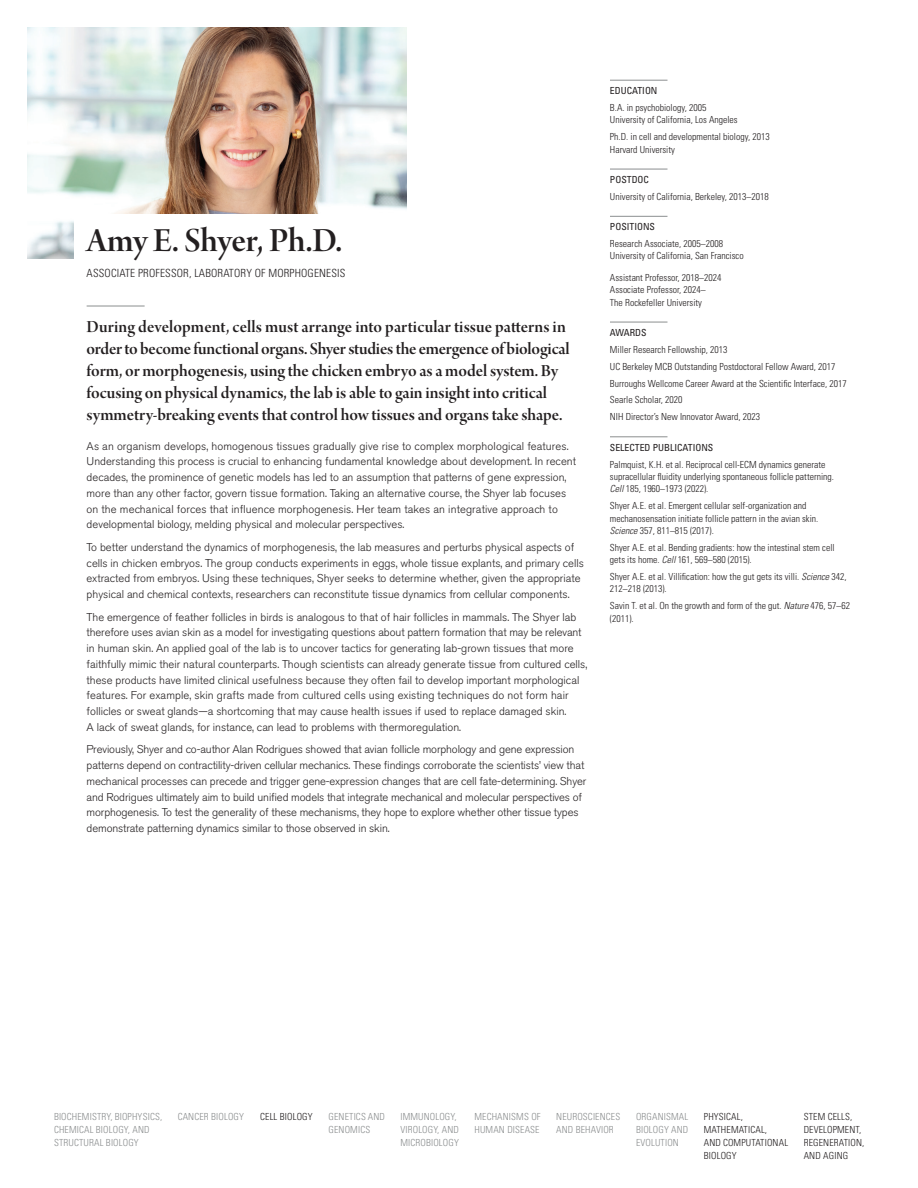
<style>
.page{position:relative;width:918px;height:1188px;background:#fff}
.page>*{position:absolute;margin:0;border:0;box-sizing:border-box;transform-origin:0 0}
.t1{font:36px "Arno Pro Smbd Display";letter-spacing:-.005em;color:#231f20}
.t2{font:18px/22px "Arno Pro Smbd Display";letter-spacing:-.005em;color:#231f20}
.t3{font:300 11.25px/15.8px "Akzidenz Grotesk BE";color:#231f20}
.t4{font:300 condensed 11.25px "Univers LT Std";letter-spacing:.015em;color:#231f20}
.t5{font:300 condensed 9.75px/12.3px "Univers LT Std";color:#231f20}
.t6{font:300 condensed 9.75px/12.8px "Univers LT Std";letter-spacing:.015em;color:#8b8e8f}
.t7{font:condensed 9.75px "Univers LT Std";color:#231f20}
.s1{font-style:italic}
</style>
<div class="page">
<img style="left:27px;top:27px;width:379px;height:231px">
<hr style="left:87px;top:306px;width:58px;height:1px;background:#8b8e8f">
<hr style="left:610px;top:80px;width:57px;height:1px;background:#8b8e8f">
<hr style="left:610px;top:169px;width:57px;height:1px;background:#8b8e8f">
<hr style="left:610px;top:216px;width:57px;height:1px;background:#8b8e8f">
<hr style="left:610px;top:322px;width:57px;height:1px;background:#8b8e8f">
<hr style="left:610px;top:436px;width:57px;height:1px;background:#8b8e8f">
<div style="left:75px;top:214px;width:448px;height:55px;background:#fff"></div>
<h1 class="t1" style="left:87px;top:221px;width:257px">Amy E. Shyer, Ph.D.</h1>
<p class="t4" style="left:87px;top:267px;width:260px">ASSOCIATE PROFESSOR, LABORATORY OF MORPHOGENESIS</p>
<p class="t2" style="left:87px;top:317px;width:484px">During development, cells must arrange into particular tissue patterns in order to become functional organs. Shyer studies the emergence of biological form, or morphogenesis, using the chicken embryo as a model system. By focusing on physical dynamics, the lab is able to gain insight into critical symmetry-breaking events that control how tissues and organs take shape.</p>
<p class="t3" style="left:87px;top:438px;width:491px">As an organism develops, homogenous tissues gradually give rise to complex morphological features.<br>Understanding this process is crucial to enhancing fundamental knowledge about development. In recent decades, the prominence of genetic models has led to an assumption that patterns of gene expression, more than any other factor, govern tissue formation. Taking an alternative course, the Shyer lab focuses on the mechanical forces that influence morphogenesis. Her team takes an integrative approach to developmental biology, melding physical and molecular perspectives.</p>
<p class="t3" style="left:87px;top:539px;width:499px">To better understand the dynamics of morphogenesis, the lab measures and perturbs physical aspects of cells in chicken embryos. The group conducts experiments in eggs, whole tissue explants, and primary cells extracted from embryos. Using these techniques, Shyer seeks to determine whether, given the appropriate physical and chemical contexts, researchers can reconstitute tissue dynamics from cellular components.</p>
<p class="t3" style="left:87px;top:609px;width:502px">The emergence of feather follicles in birds is analogous to that of hair follicles in mammals. The Shyer lab therefore uses avian skin as a model for investigating questions about pattern formation that may be relevant in human skin. An applied goal of the lab is to uncover tactics for generating lab-grown tissues that more faithfully mimic their natural counterparts. Though scientists can already generate tissue from cultured cells, these products have limited clinical usefulness because they often fail to develop important morphological features. For example, skin grafts made from cultured cells using existing techniques do not form hair follicles or sweat glands—a shortcoming that may cause health issues if used to replace damaged skin.<br>A lack of sweat glands, for instance, can lead to problems with thermoregulation.</p>
<p class="t3" style="left:87px;top:742px;width:501px">Previously, Shyer and co-author Alan Rodrigues showed that avian follicle morphology and gene expression patterns depend on contractility-driven cellular mechanics. These findings corroborate the scientists’ view that mechanical processes can precede and trigger gene-expression changes that are cell fate-determining. Shyer and Rodrigues ultimately aim to build unified models that integrate mechanical and molecular perspectives of morphogenesis. To test the generality of these mechanisms, they hope to explore whether other tissue types demonstrate patterning dynamics similar to those observed in skin.</p>
<p class="t7" style="left:610px;top:84px;width:49px">EDUCATION</p>
<p class="t5" style="left:610px;top:101px;width:129px">B.A. in psychobiology, 2005<br>University of California, Los Angeles</p>
<p class="t5" style="left:610px;top:131px;width:161px">Ph.D. in cell and developmental biology, 2013<br>Harvard University</p>
<p class="t7" style="left:610px;top:173px;width:41px">POSTDOC</p>
<p class="t5" style="left:610px;top:190px;width:160px">University of California, Berkeley, 2013–2018</p>
<p class="t7" style="left:610px;top:221px;width:46px">POSITIONS</p>
<p class="t5" style="left:610px;top:237px;width:135px">Research Associate, 2005–2008<br>University of California, San Francisco</p>
<p class="t5" style="left:610px;top:271px;width:113px">Assistant Professor, 2018–2024<br>Associate Professor, 2024–<br>The Rockefeller University</p>
<p class="t7" style="left:610px;top:326px;width:38px">AWARDS</p>
<p class="t5" style="left:610px;top:341px;width:238px;line-height:17px">Miller Research Fellowship, 2013<br>UC Berkeley MCB Outstanding Postdoctoral Fellow Award, 2017<br>Burroughs Wellcome Career Award at the Scientific Interface, 2017<br>Searle Scholar, 2020<br>NIH Director’s New Innovator Award, 2023</p>
<p class="t7" style="left:610px;top:441px;width:105px">SELECTED PUBLICATIONS</p>
<p class="t5" style="left:610px;top:458px;width:226px">Palmquist, K.H. et al. Reciprocal cell-ECM dynamics generate supracellular fluidity underlying spontaneous follicle patterning.<br><span class="s1">Cell</span> 185, 1960–1973 (2022).</p>
<p class="t5" style="left:610px;top:500px;width:210px">Shyer A.E. et al. Emergent cellular self-organization and mechanosensation initiate follicle pattern in the avian skin.<br><span class="s1">Science</span> 357, 811–815 (2017).</p>
<p class="t5" style="left:610px;top:541px;width:226px">Shyer A.E. et al. Bending gradients: how the intestinal stem cell gets its home. <span class="s1">Cell</span> 161, 569–580 (2015).</p>
<p class="t5" style="left:610px;top:570px;width:238px">Shyer A.E. et al. Villification: how the gut gets its villi. <span class="s1">Science</span> 342,<br>212–218 (2013).</p>
<p class="t5" style="left:610px;top:600px;width:242px">Savin T. et al. On the growth and form of the gut. <span class="s1">Nature</span> 476, 57–62 (2011).</p>
<p class="t6" style="left:54px;top:1110px;width:110px">BIOCHEMISTRY, BIOPHYSICS,<br>CHEMICAL BIOLOGY, AND<br>STRUCTURAL BIOLOGY</p>
<p class="t6" style="left:178px;top:1110px;width:68px">CANCER BIOLOGY</p>
<p class="t5" style="left:260px;top:1111px;width:54px">CELL BIOLOGY</p>
<p class="t6" style="left:329px;top:1110px;width:58px">GENETICS AND<br>GENOMICS</p>
<p class="t6" style="left:400px;top:1110px;width:60px">IMMUNOLOGY,<br>VIROLOGY, AND<br>MICROBIOLOGY</p>
<p class="t6" style="left:474px;top:1110px;width:68px">MECHANISMS OF<br>HUMAN DISEASE</p>
<p class="t6" style="left:556px;top:1110px;width:66px">NEUROSCIENCES<br>AND BEHAVIOR</p>
<p class="t6" style="left:636px;top:1110px;width:54px;text-align:justify">ORGANISMAL BIOLOGY AND EVOLUTION</p>
<p class="t5" style="left:704px;top:1110px;width:86px;line-height:12.8px">PHYSICAL,<br>MATHEMATICAL,<br>AND COMPUTATIONAL<br>BIOLOGY</p>
<p class="t5" style="left:804px;top:1111px;width:62px;line-height:12.8px">STEM CELLS,<br>DEVELOPMENT,<br>REGENERATION,<br>AND AGING</p>
</div>
